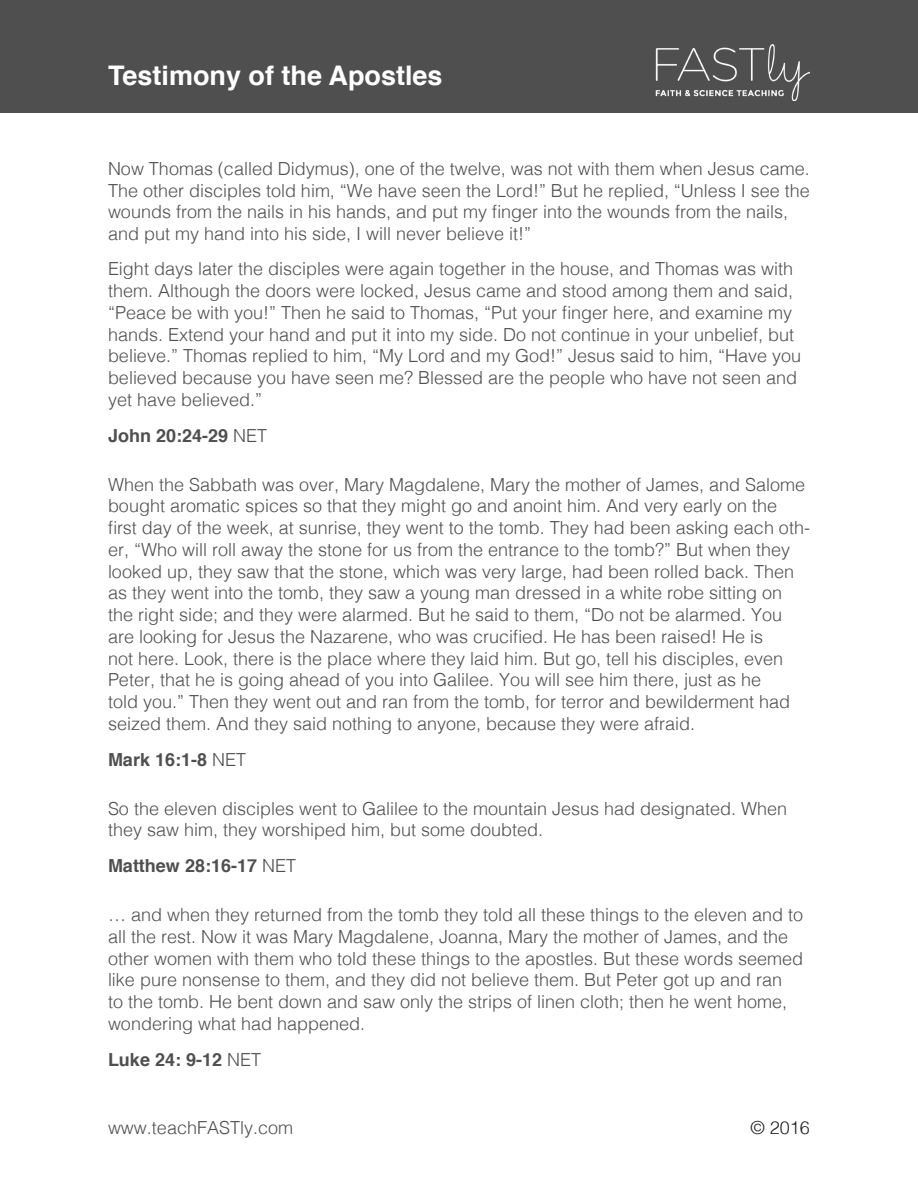
<style>
.page{position:relative;width:918px;height:1188px;background:#fff}
.page>*{position:absolute;margin:0;border:0;box-sizing:border-box;transform-origin:0 0}
.t1{font:700 27px "Helvetica";color:#fff}
.t2{font:300 18px/21.8px "Helvetica";color:#504f4f}
.t3{font:700 18px "Helvetica";color:#504f4f}
.t4{font:300 18px "Helvetica";color:#231f20}
.s1{font-weight:300}
</style>
<div class="page">
<div style="left:0;top:0;width:918px;height:112px;background:#504f4f"></div>
<img style="left:655px;top:45px;width:155px;height:56px">
<h1 class="t1" style="left:108px;top:54px;width:336px">Testimony of the Apostles</h1>
<p class="t2" style="left:108px;top:156px;width:703px">Now Thomas (called Didymus), one of the twelve, was not with them when Jesus came.<br>The other disciples told him, “We have seen the Lord!” But he replied, “Unless I see the wounds from the nails in his hands, and put my finger into the wounds from the nails, and put my hand into his side, I will never believe it!”</p>
<p class="t2" style="left:108px;top:257px;width:695px">Eight days later the disciples were again together in the house, and Thomas was with them. Although the doors were locked, Jesus came and stood among them and said, “Peace be with you!” Then he said to Thomas, “Put your finger here, and examine my hands. Extend your hand and put it into my side. Do not continue in your unbelief, but believe.” Thomas replied to him, “My Lord and my God!” Jesus said to him, “Have you believed because you have seen me? Blessed are the people who have not seen and yet have believed.”</p>
<p class="t3" style="left:108px;top:421px;width:161px">John 20:24-29 <span class="s1">NET</span></p>
<p class="t2" style="left:108px;top:472px;width:704px">When the Sabbath was over, Mary Magdalene, Mary the mother of James, and Salome bought aromatic spices so that they might go and anoint him. And very early on the first day of the week, at sunrise, they went to the tomb. They had been asking each oth&shy;er, “Who will roll away the stone for us from the entrance to the tomb?” But when they looked up, they saw that the stone, which was very large, had been rolled back. Then as they went into the tomb, they saw a young man dressed in a white robe sitting on the right side; and they were alarmed. But he said to them, “Do not be alarmed. You are looking for Jesus the Nazarene, who was crucified. He has been raised! He is<br>not here. Look, there is the place where they laid him. But go, tell his disciples, even Peter, that he is going ahead of you into Galilee. You will see him there, just as he<br>told you.” Then they went out and ran from the tomb, for terror and bewilderment had seized them. And they said nothing to anyone, because they were afraid.</p>
<p class="t3" style="left:108px;top:745px;width:140px">Mark 16:1-8 <span class="s1">NET</span></p>
<p class="t2" style="left:108px;top:796px;width:681px">So the eleven disciples went to Galilee to the mountain Jesus had designated. When they saw him, they worshiped him, but some doubted.</p>
<p class="t3" style="left:108px;top:851px;width:190px">Matthew 28:16-17 <span class="s1">NET</span></p>
<p class="t2" style="left:108px;top:902px;width:697px">… and when they returned from the tomb they told all these things to the eleven and to all the rest. Now it was Mary Magdalene, Joanna, Mary the mother of James, and the other women with them who told these things to the apostles. But these words seemed like pure nonsense to them, and they did not believe them. But Peter got up and ran<br>to the tomb. He bent down and saw only the strips of linen cloth; then he went home, wondering what had happened.</p>
<p class="t3" style="left:108px;top:1045px;width:155px">Luke 24: 9-12 <span class="s1">NET</span></p>
<p class="t2" style="left:108px;top:1115px;width:187px">www.teachFASTly.com</p>
<p class="t4" style="left:751px;top:1112px;width:61px">© 2016</p>
</div>
